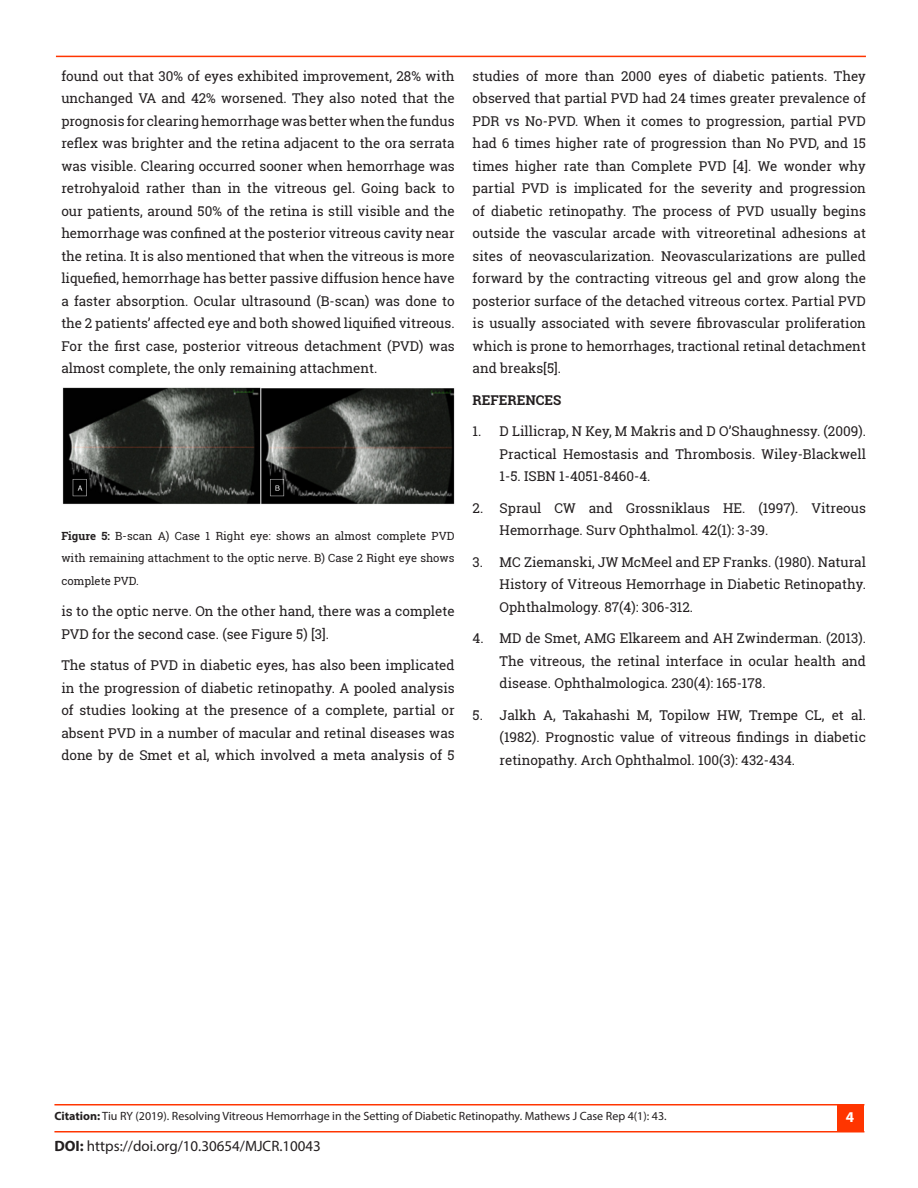
<style>
.page{position:relative;width:918px;height:1188px;background:#fff}
.page>*{position:absolute;margin:0;border:0;box-sizing:border-box;transform-origin:0 0}
.t1{font:15px "Myriad Pro";color:#231f20}
.t2{font:700 15px "Myriad Pro";color:#fff}
.t3{font:13.5px/22.5px "Roboto Slab";color:#231f20;text-align:justify}
.t4{font:700 13.5px "Roboto Slab";color:#231f20}
.t5{font:12px "Myriad Pro";color:#231f20}
.t6{font:11.25px/22.5px "Roboto Slab";color:#231f20;text-align:justify}
.s1{font-weight:700}
</style>
<div class="page">
<hr style="left:54px;top:1131px;width:810px;height:1px;background:#ff3500">
<div style="left:838px;top:1106px;width:26px;height:26px;background:#ff3500"></div>
<hr style="left:54px;top:1104px;width:810px;height:1px;background:#ff3500">
<hr style="left:56px;top:56px;width:810px;height:1px;background:#ff3500">
<img style="left:62px;top:387px;width:393px;height:118px">
<p class="t3" style="left:61px;top:64px;width:395px">found out that 30% of eyes exhibited improvement, 28% with unchanged VA and 42% worsened. They also noted that the prognosis for clearing hemorrhage was better when the fundus reflex was brighter and the retina adjacent to the ora serrata was visible. Clearing occurred sooner when hemorrhage was retrohyaloid rather than in the vitreous gel. Going back to our patients, around 50% of the retina is still visible and the hemorrhage was confined at the posterior vitreous cavity near the retina. It is also mentioned that when the vitreous is more liquefied, hemorrhage has better passive diffusion hence have a faster absorption. Ocular ultrasound (B-scan) was done to the 2 patients’ affected eye and both showed liquified vitreous.<br>For the first case, posterior vitreous detachment (PVD) was almost complete, the only remaining attachment.</p>
<p class="t6" style="left:61px;top:524px;width:395px"><span class="s1">Figure 5:</span> B-scan A) Case 1 Right eye: shows an almost complete PVD with remaining attachment to the optic nerve. B) Case 2 Right eye shows complete PVD.</p>
<p class="t3" style="left:61px;top:600px;width:395px">is to the optic nerve. On the other hand, there was a complete<br>PVD for the second case. (see Figure 5) [3].</p>
<p class="t3" style="left:61px;top:654px;width:395px">The status of PVD in diabetic eyes, has also been implicated in the progression of diabetic retinopathy. A pooled analysis of studies looking at the presence of a complete, partial or absent PVD in a number of macular and retinal diseases was done by de Smet et al, which involved a meta analysis of 5</p>
<p class="t3" style="left:473px;top:64px;width:395px">studies of more than 2000 eyes of diabetic patients. They observed that partial PVD had 24 times greater prevalence of PDR vs No-PVD. When it comes to progression, partial PVD had 6 times higher rate of progression than No PVD, and 15 times higher rate than Complete PVD [4]. We wonder why partial PVD is implicated for the severity and progression of diabetic retinopathy. The process of PVD usually begins outside the vascular arcade with vitreoretinal adhesions at sites of neovascularization. Neovascularizations are pulled forward by the contracting vitreous gel and grow along the posterior surface of the detached vitreous cortex. Partial PVD is usually associated with severe fibrovascular proliferation which is prone to hemorrhages, tractional retinal detachment and breaks[5].</p>
<p class="t4" style="left:473px;top:391px;width:90px">REFERENCES</p>
<p class="t3" style="left:500px;top:420px;width:368px;text-indent:-27px">1. D Lillicrap, N Key, M Makris and D O’Shaughnessy. (2009).<br>Practical Hemostasis and Thrombosis. Wiley-Blackwell 1-5. ISBN 1-4051-8460-4.</p>
<p class="t3" style="left:500px;top:496px;width:368px;text-indent:-27px">2. Spraul CW and Grossniklaus HE. (1997). Vitreous<br>Hemorrhage. Surv Ophthalmol. 42(1): 3-39.</p>
<p class="t3" style="left:500px;top:550px;width:368px;text-indent:-27px">3. MC Ziemanski, JW McMeel and EP Franks. (1980). Natural History of Vitreous Hemorrhage in Diabetic Retinopathy.<br>Ophthalmology. 87(4): 306-312.</p>
<p class="t3" style="left:500px;top:627px;width:368px;text-indent:-27px">4. MD de Smet, AMG Elkareem and AH Zwinderman. (2013).<br>The vitreous, the retinal interface in ocular health and disease. Ophthalmologica. 230(4): 165-178.</p>
<p class="t3" style="left:500px;top:703px;width:368px;text-indent:-27px">5. Jalkh A, Takahashi M, Topilow HW, Trempe CL, et al. (1982). Prognostic value of vitreous findings in diabetic retinopathy. Arch Ophthalmol. 100(3): 432-434.</p>
<p class="t5" style="left:54px;top:1109px;width:614px"><span class="s1">Citation:</span> Tiu RY (2019). Resolving Vitreous Hemorrhage in the Setting of Diabetic Retinopathy. Mathews J Case Rep 4(1): 43.</p>
<p class="t2" style="left:846px;top:1108px;width:10px">4</p>
<p class="t1" style="left:54px;top:1137px;width:268px"><span class="s1">DOI:</span> https://doi.org/10.30654/MJCR.10043</p>
</div>
